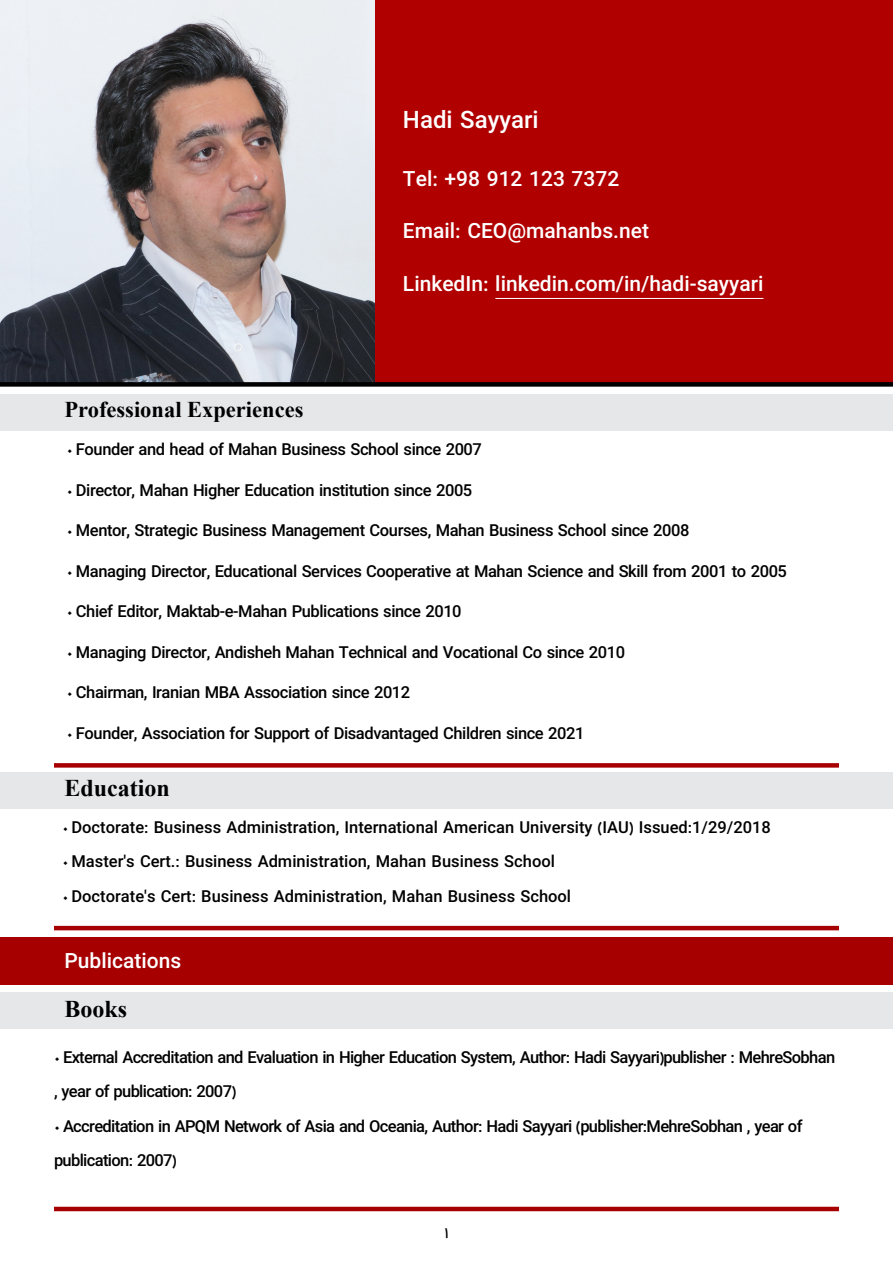
<style>
.page{position:relative;width:893px;height:1263px;background:#fff}
.page>*{position:absolute;margin:0;border:0;box-sizing:border-box;transform-origin:0 0}
.تیتر{font:700 24px "Times New Roman";color:#000}
.تیتر-2{font:500 24px "IRAN Yekan";color:#fff}
.تیتر-3{font:700 22.5px "Times New Roman";color:#000}
.تیتر-4{font:500 21px "IRAN Yekan";color:#fff}
.t1{font:500 16.5px/34.5px "IRAN Yekan";letter-spacing:-.025em;color:#000}
.t2{font:500 16.5px "IRAN Yekan";color:#000}
.t3{font:500 15px "IRAN Yekan";color:#000}
</style>
<div class="page">
<hr style="left:54px;top:1207px;width:785px;height:4px;background:#a60000">
<div style="left:0;top:772px;width:893px;height:36px;background:#e6e7e9"></div>
<div style="left:0;top:993px;width:893px;height:36px;background:#e6e7e9"></div>
<div style="left:0;top:938px;width:893px;height:47px;background:#a60000"></div>
<div style="left:0;top:0;width:893px;height:385px;background:#b00000"></div>
<hr style="left:495px;top:298px;width:268px;height:1px;background:#fff">
<div style="left:54px;top:763px;width:785px;height:5px;background:#a60000"></div>
<hr style="left:54px;top:926px;width:785px;height:4px;background:#a60000">
<div style="left:0;top:394px;width:893px;height:36px;background:#e6e7e9"></div>
<img style="left:0;top:0;width:374px;height:382px">
<div style="left:0;top:382px;width:893px;height:5px;background:#000"></div>
<p class="تیتر-3" style="left:64px;top:393px;width:240px">Professional Experiences</p>
<p class="تیتر-2" style="left:403px;top:105px;width:137px">Hadi Sayyari</p>
<p class="تیتر-4" style="left:403px;top:166px;width:218px">Tel: +98 912 123 7372</p>
<p class="تیتر-4" style="left:403px;top:219px;width:248px">Email: CEO@mahanbs.net</p>
<p class="تیتر-4" style="left:403px;top:271px;width:362px">LinkedIn: linkedin.com/in/hadi-sayyari</p>
<p class="t1" style="left:67px;top:432px;width:416px">٠ Founder and head of Mahan Business School since 2007</p>
<p class="t1" style="left:67px;top:473px;width:407px">٠ Director, Mahan Higher Education institution since 2005</p>
<p class="t1" style="left:67px;top:513px;width:624px">٠ Mentor, Strategic Business Management Courses, Mahan Business School since 2008</p>
<p class="t1" style="left:67px;top:554px;width:721px">٠ Managing Director, Educational Services Cooperative at Mahan Science and Skill from 2001 to 2005</p>
<p class="t1" style="left:67px;top:594px;width:396px">٠ Chief Editor, Maktab -e- Mahan Publications since 2010</p>
<p class="t1" style="left:67px;top:635px;width:560px">٠ Managing Director, Andisheh Mahan Technical and Vocational Co since 2010</p>
<p class="t1" style="left:67px;top:675px;width:345px">٠ Chairman, Iranian MBA Association since 2012</p>
<p class="t1" style="left:67px;top:716px;width:519px">٠ Founder, Association for Support of Disadvantaged Children since 2021</p>
<p class="تیتر" style="left:64px;top:771px;width:107px">Education</p>
<p class="t2" style="left:62px;top:817px;width:710px">٠ Doctorate: Business Administration, International American University (IAU) Issued:1/29/2018</p>
<p class="t2" style="left:62px;top:852px;width:494px">٠ Master s' Cert.: Business Administration, Mahan Business School</p>
<p class="t2" style="left:62px;top:886px;width:510px">٠ Doctorate s' Cert: Business Administration, Mahan Business School</p>
<p class="تیتر-4" style="left:64px;top:949px;width:118px">Publications</p>
<p class="تیتر" style="left:64px;top:991px;width:64px">Books</p>
<p class="t1" style="left:54px;top:1040px;width:783px">٠ External Accreditation and Evaluation in Higher Education System, Author: Hadi Sayyari)publisher : MehreSobhan , year of publication: 2007(</p>
<p class="t1" style="left:54px;top:1109px;width:750px">٠ Accreditation in APQM Network of Asia and Oceania, Author: Hadi Sayyari (publisher:MehreSobhan , year of publication: 2007(</p>
<p class="t3" style="left:444px;top:1224px;width:6px">1</p>
</div>
